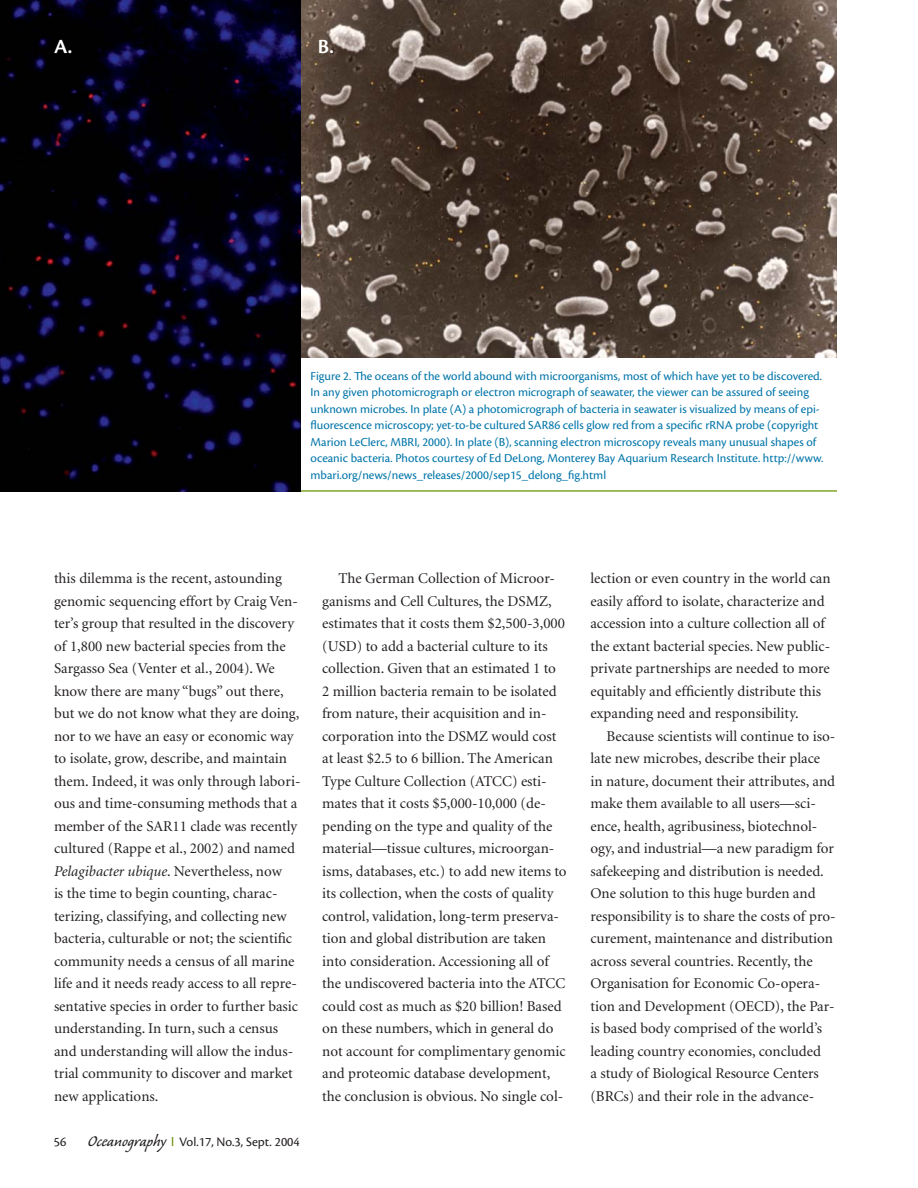
<style>
.page{position:relative;width:918px;height:1188px;background:#fff}
.page>*{position:absolute;margin:0;border:0;box-sizing:border-box;transform-origin:0 0}
.t1{font:600 21px "Cronos Pro";color:#fff}
.t2{font:15px/22.5px "Minion";color:#231f20}
.t3{font:13.5px "Cronos Pro";color:#231f20}
.t4{font:12.75px/16.5px "Cronos Pro";color:#0075a9}
.s1{font-style:italic}
.s2{font-family:"Caliban";font-size:19.5px}
</style>
<div class="page">
<hr style="left:299px;top:490px;width:538px;height:2px;background:#81a32b">
<img style="left:301px;top:0;width:536px;height:357px">
<img style="left:0;top:0;width:301px;height:492px">
<h1 class="t1" style="left:54px;top:38px;width:20px">A.</h1>
<h1 class="t1" style="left:318px;top:38px;width:18px">B.</h1>
<p class="t4" style="left:310px;top:368px;width:514px">Figure 2. The oceans of the world abound with microorganisms, most of which have yet to be discovered.<br>In any given photomicrograph or electron micrograph of seawater, the viewer can be assured of seeing unknown microbes. In plate (A) a photomicrograph of bacteria in seawater is visualized by means of epi&shy;fluorescence microscopy; yet-to-be cultured SAR86 cells glow red from a specific rRNA probe (copyright Marion LeClerc, MBRI, 2000). In plate (B), scanning electron microscopy reveals many unusual shapes of oceanic bacteria. Photos courtesy of Ed DeLong, Monterey Bay Aquarium Research Institute. http://www. mbari.org/news/news_releases/2000/sep15_delong_fig.html</p>
<p class="t2" style="left:54px;top:568px;width:248px">this dilemma is the recent, astounding genomic sequencing effort by Craig Ven&shy;ter’s group that resulted in the discovery of 1,800 new bacterial species from the Sargasso Sea (Venter et al., 2004). We know there are many “bugs” out there, but we do not know what they are doing, nor to we have an easy or economic way to isolate, grow, describe, and maintain them. Indeed, it was only through labori&shy;ous and time-consuming methods that a member of the SAR11 clade was recently cultured (Rappe et al., 2002) and named <span class="s1">Pelagibacter ubique</span>. Nevertheless, now<br>is the time to begin counting, charac&shy;terizing, classifying, and collecting new bacteria, culturable or not; the scientific community needs a census of all marine life and it needs ready access to all repre&shy;sentative species in order to further basic understanding. In turn, such a census and understanding will allow the indus&shy;trial community to discover and market new applications.</p>
<p class="t2" style="left:322px;top:568px;width:246px;text-indent:16px">The German Collection of Microor&shy;ganisms and Cell Cultures, the DSMZ, estimates that it costs them $2,500-3,000 (USD) to add a bacterial culture to its collection. Given that an estimated 1 to 2 million bacteria remain to be isolated from nature, their acquisition and in&shy;corporation into the DSMZ would cost at least $2.5 to 6 billion. The American Type Culture Collection (ATCC) esti&shy;mates that it costs $5,000-10,000 (de&shy;pending on the type and quality of the material—tissue cultures, microorgan&shy;isms, databases, etc.) to add new items to its collection, when the costs of quality control, validation, long-term preserva&shy;tion and global distribution are taken into consideration. Accessioning all of the undiscovered bacteria into the ATCC could cost as much as $20 billion! Based on these numbers, which in general do not account for complimentary genomic and proteomic database development, the conclusion is obvious. No single col-</p>
<p class="t2" style="left:590px;top:568px;width:242px">lection or even country in the world can easily afford to isolate, characterize and accession into a culture collection all of the extant bacterial species. New public&shy;private partnerships are needed to more equitably and efficiently distribute this expanding need and responsibility.</p>
<p class="t2" style="left:590px;top:726px;width:247px;text-indent:16px">Because scientists will continue to iso&shy;late new microbes, describe their place in nature, document their attributes, and make them available to all users—sci&shy;ence, health, agribusiness, biotechnol&shy;ogy, and industrial—a new paradigm for safekeeping and distribution is needed.<br>One solution to this huge burden and responsibility is to share the costs of pro&shy;curement, maintenance and distribution across several countries. Recently, the Organisation for Economic Co-opera&shy;tion and Development (OECD), the Par&shy;is based body comprised of the world’s leading country economies, concluded<br>a study of Biological Resource Centers (BRCs) and their role in the advance-</p>
<p class="t3" style="left:54px;top:1136px;width:247px">56 <span class="s2">Oceanography</span> Vol.17, No.3, Sept. 2004</p>
</div>
